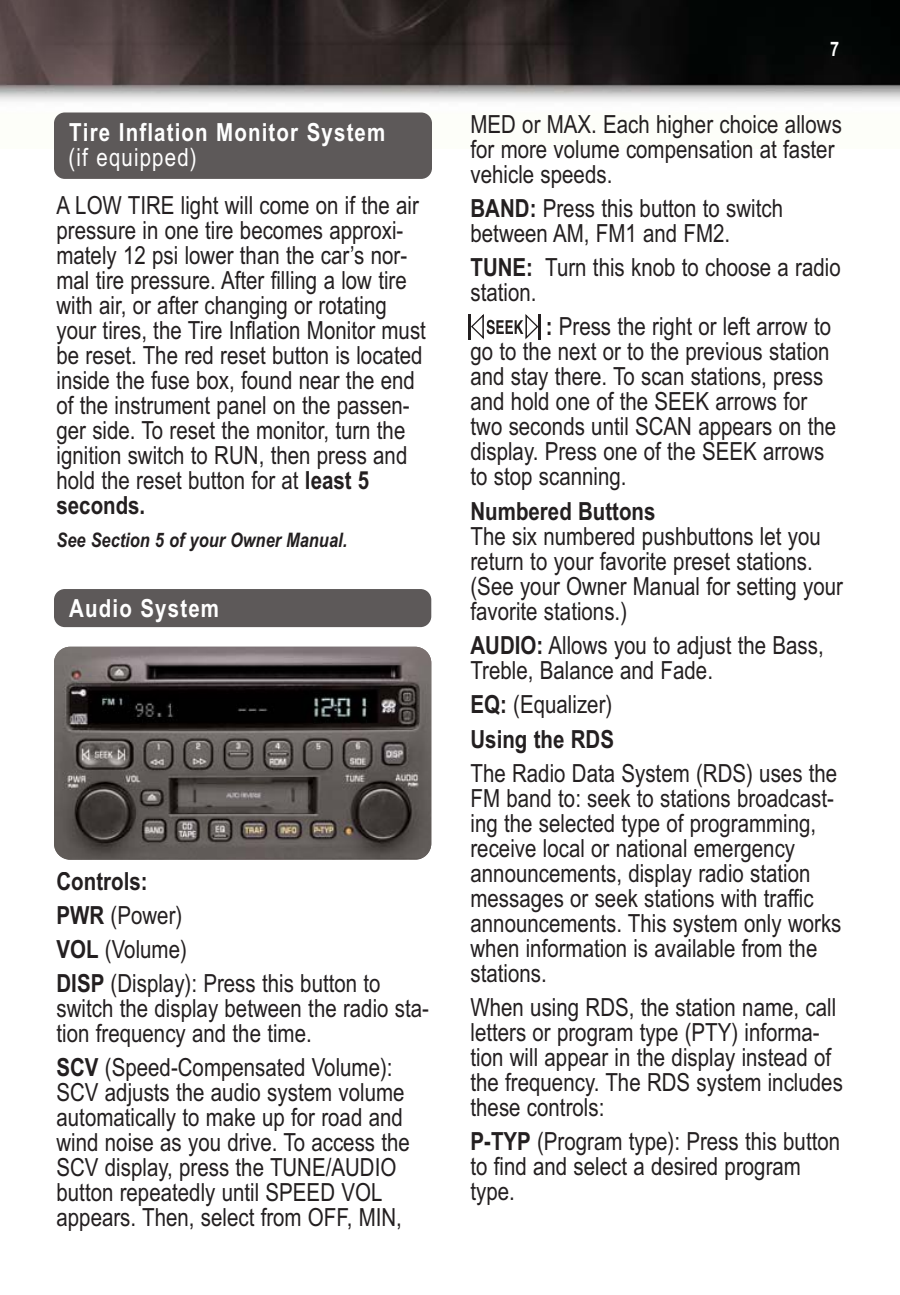
<style>
.page{position:relative;width:900px;height:1295px;background:#fff}
.page>*{position:absolute;margin:0;border:0;box-sizing:border-box;transform-origin:0 0}
.t1{font:25px/25px "Arial Narrow";color:#231f20}
.t2{font:700 25px/34.8px "Arial Narrow";color:#231f20}
.t3{font:700 25px "Arial Narrow";letter-spacing:.045em;color:#fff}
.t4{font:25px "Arial Narrow";letter-spacing:.045em;color:#fff}
.t5{font:italic 700 20px "Arial Narrow";color:#231f20}
.t6{font:700 20px "Arial Narrow";color:#fff}
.s1{font-weight:700}
.s2{font-weight:400}
</style>
<div class="page">
<img style="left:0;top:0;width:900px;height:120px">
<div style="left:54px;top:589px;width:377px;height:38px;background:#5d5959;border-radius:11px"></div>
<img style="left:54px;top:647px;width:377px;height:213px;border-radius:16px">
<div style="left:54px;top:112px;width:378px;height:67px;background:#5d5959;border-radius:11px"></div>
<hr style="left:468px;top:315px;width:3px;height:25px;background:#231f20">
<hr style="left:539px;top:314px;width:2px;height:26px;background:#231f20">
<svg style="left:470px;top:314px;width:69px;height:26px"></svg>
<p class="t3" style="left:69px;top:123px;width:318px">Tire Inflation Monitor System</p>
<p class="t4" style="left:69px;top:148px;width:130px">(if equipped)</p>
<p class="t1" style="left:56px;top:195px;width:371px">A LOW TIRE light will come on if the air pressure in one tire becomes approxi&shy;mately 12 psi lower than the car’s nor&shy;mal tire pressure. After filling a low tire with air, or after changing or rotating your tires, the Tire Inflation Monitor must be reset. The red reset button is located inside the fuse box, found near the end of the instrument panel on the passen&shy;ger side. To reset the monitor, turn the ignition switch to RUN, then press and hold the reset button for at <span class="s1">least 5 seconds.</span></p>
<p class="t5" style="left:56px;top:533px;width:292px">See Section 5 of your Owner Manual.</p>
<p class="t3" style="left:69px;top:599px;width:151px">Audio System</p>
<p class="t1" style="left:56px;top:867px;width:326px;line-height:34px"><span class="s1">Controls:<br>PWR</span> (Power)<br><span class="s1">VOL</span> (Volume)<br><span class="s1">DISP</span> (Display): Press this button to</p>
<p class="t1" style="left:56px;top:999px;width:374px">switch the display between the radio sta&shy;tion frequency and the time.</p>
<p class="t1" style="left:56px;top:1058px;width:355px"><span class="s1">SCV</span> (Speed-Compensated Volume):<br>SCV adjusts the audio system volume automatically to make up for road and wind noise as you drive. To access the SCV display, press the TUNE/AUDIO button repeatedly until SPEED VOL appears. Then, select from OFF, MIN,</p>
<p class="t6" style="left:830px;top:42px;width:11px">7</p>
<p class="t1" style="left:470px;top:114px;width:373px">MED or MAX. Each higher choice allows for more volume compensation at faster vehicle speeds.</p>
<p class="t1" style="left:470px;top:198px;width:314px"><span class="s1">BAND:</span> Press this button to switch between AM, FM1 and FM2.</p>
<p class="t1" style="left:470px;top:257px;width:372px"><span class="s1">TUNE:</span> Turn this knob to choose a radio station.</p>
<p class="t1" style="left:470px;top:316px;width:367px;text-indent:75px"><span class="s1">:</span> Press the right or left arrow to go to the next or to the previous station and stay there. To scan stations, press and hold one of the SEEK arrows for two seconds until SCAN appears on the display. Press one of the SEEK arrows to stop scanning.</p>
<p class="t2" style="left:470px;top:496px;width:187px">Numbered Buttons</p>
<p class="t1" style="left:470px;top:526px;width:374px">The six numbered pushbuttons let you return to your favorite preset stations. (See your Owner Manual for setting your favorite stations.)</p>
<p class="t1" style="left:470px;top:635px;width:355px"><span class="s1">AUDIO:</span> Allows you to adjust the Bass,<br>Treble, Balance and Fade.</p>
<p class="t2" style="left:470px;top:689px;width:145px">EQ: <span class="s2">(Equalizer)<br></span>Using the RDS</p>
<p class="t1" style="left:470px;top:763px;width:373px">The Radio Data System (RDS) uses the FM band to: seek to stations broadcast&shy;ing the selected type of programming, receive local or national emergency announcements, display radio station messages or seek stations with traffic announcements. This system only works when information is available from the stations.</p>
<p class="t1" style="left:470px;top:997px;width:374px">When using RDS, the station name, call letters or program type (PTY) informa&shy;tion will appear in the display instead of the frequency. The RDS system includes these controls:</p>
<p class="t1" style="left:470px;top:1131px;width:371px"><span class="s1">P-TYP</span> (Program type): Press this button to find and select a desired program type.</p>
</div>
